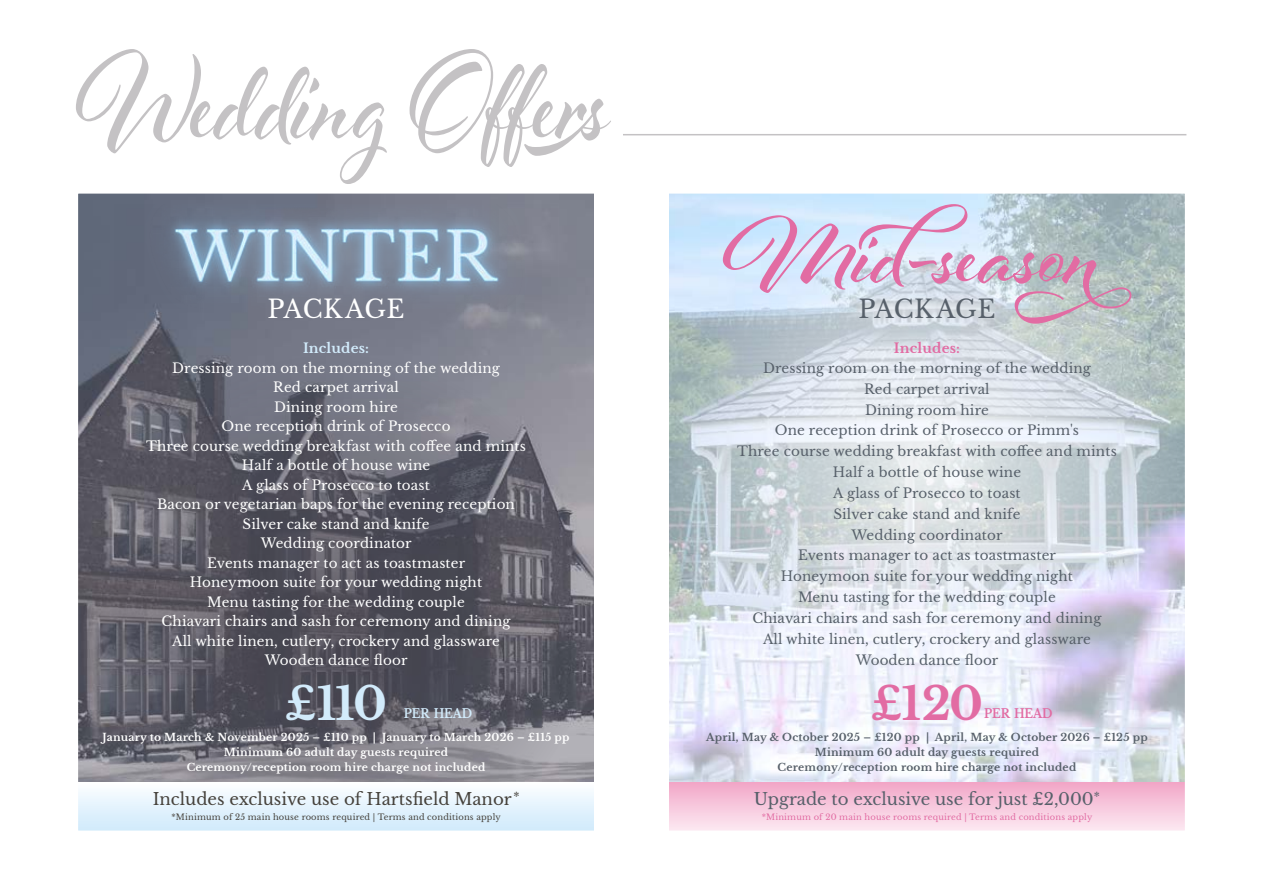
<style>
.page{position:relative;width:1263px;height:893px;background:#fff}
.page>*{position:absolute;margin:0;border:0;box-sizing:border-box;transform-origin:0 0}
.t1{font:700 135px "Al Fresco";color:#c4c2c4;scale:.8 1}
.t2{font:700 45px "Libre Baskerville";color:#d2ebfb}
.t3{font:700 45px "Libre Baskerville";color:#e26ca3}
.t4{font:24.9px "Libre Baskerville";letter-spacing:.01em;color:#fff}
.t5{font:24.9px "Libre Baskerville";letter-spacing:.01em;color:#57606a}
.t6{font:16.65px "Libre Baskerville";color:#46423c}
.t7{font:16.65px "Libre Baskerville";color:#57606a}
.t8{font:13.5px/19.5px "Libre Baskerville";letter-spacing:.01em;color:#fff;text-align:center}
.t9{font:13.5px/20.9px "Libre Baskerville";letter-spacing:.01em;color:#57606a;text-align:center}
.t10{font:700 13.5px "Libre Baskerville";letter-spacing:.01em;color:#e26ca3}
.t11{font:700 13.5px "Libre Baskerville";letter-spacing:.01em;color:#d2ebfb}
.t12{font:700 12.6px "Libre Baskerville";letter-spacing:-.015em;color:#e26ca3;scale:.9 1}
.t13{font:700 12.6px "Libre Baskerville";letter-spacing:-.015em;color:#d2ebfb;scale:.9 1}
.t14{font:700 10.5px/15px "Libre Baskerville";letter-spacing:.02em;color:#fff;text-align:center}
.t15{font:700 10.5px/15px "Libre Baskerville";letter-spacing:.02em;color:#57606a;text-align:center}
.t16{font:8.25px "Libre Baskerville";letter-spacing:.02em;color:#46423c}
.t17{font:8.25px "Libre Baskerville";letter-spacing:.02em;color:#e26ca3}
</style>
<div class="page">
<hr style="left:623px;top:134px;width:563px;height:1px;background:#c4c2c4">
<img style="left:80px;top:195px;width:512px;height:587px">
<svg style="left:77px;top:355px;width:519px;height:519px;background:#62616b"></svg>
<img style="left:114px;top:204px;width:444px;height:104px">
<div style="left:77px;top:782px;width:518px;height:49px;background:linear-gradient(to bottom,#fdfeff,#cfe9fb)"></div>
<img style="left:670px;top:195px;width:513px;height:587px">
<svg style="left:667px;top:209px;width:519px;height:519px"></svg>
<div style="left:668px;top:782px;width:517px;height:49px;background:linear-gradient(to bottom,#f2a6c7,#fceaf3)"></div>
<div style="left:848px;top:285px;width:158px;height:44px;background:#fff;opacity:.75"></div>
<svg style="left:723px;top:204px;width:408px;height:120px;background:#ccd"></svg>
<div style="left:667px;top:192px;width:519px;height:640px;border:2px solid #fff"></div>
<div style="left:0;top:831px;width:625px;height:62px;background:#fff"></div>
<h1 class="t1" style="left:77px;top:11px;width:668px">Wedding Offers</h1>
<h3 class="t4" style="left:267px;top:293px;width:139px">PACKAGE</h3>
<p class="t11" style="left:303px;top:340px;width:68px">Includes:</p>
<p class="t8" style="left:146px;top:358px;width:381px">Dressing room on the morning of the wedding<br>Red carpet arrival<br>Dining room hire<br>One reception drink of Prosecco<br>Three course wedding breakfast with coffee and mints Half a bottle of house wine<br>A glass of Prosecco to toast<br>Bacon or vegetarian baps for the evening reception Silver cake stand and knife<br>Wedding coordinator<br>Events manager to act as toastmaster<br>Honeymoon suite for your wedding night<br>Menu tasting for the wedding couple<br>Chiavari chairs and sash for ceremony and dining<br>All white linen, cutlery, crockery and glassware Wooden dance floor</p>
<h2 class="t2" style="left:285px;top:676px;width:104px">£110</h2>
<p class="t14" style="left:103px;top:729px;width:468px">January to March &amp; November 2025 – £110 pp | January to March 2026 – £115 pp<br>Minimum 60 adult day guests required<br>Ceremony/reception room hire charge not included</p>
<p class="t13" style="left:404px;top:706px;width:77px">PER HEAD</p>
<p class="t6" style="left:153px;top:789px;width:368px">Includes exclusive use of Hartsfield Manor<sup>*</sup></p>
<p class="t16" style="left:171px;top:812px;width:331px">*Minimum of 25 main house rooms required | Terms and conditions apply</p>
<h3 class="t5" style="left:858px;top:293px;width:139px">PACKAGE</h3>
<p class="t10" style="left:894px;top:340px;width:68px">Includes:</p>
<p class="t9" style="left:737px;top:358px;width:381px">Dressing room on the morning of the wedding<br>Red carpet arrival<br>Dining room hire<br>One reception drink of Prosecco or Pimm's<br>Three course wedding breakfast with coffee and mints Half a bottle of house wine<br>A glass of Prosecco to toast<br>Silver cake stand and knife<br>Wedding coordinator<br>Events manager to act as toastmaster<br>Honeymoon suite for your wedding night<br>Menu tasting for the wedding couple<br>Chiavari chairs and sash for ceremony and dining<br>All white linen, cutlery, crockery and glassware Wooden dance floor</p>
<h2 class="t3" style="left:871px;top:676px;width:114px">£120</h2>
<p class="t15" style="left:706px;top:729px;width:443px">April, May &amp; October 2025 – £120 pp | April, May &amp; October 2026 – £125 pp<br>Minimum 60 adult day guests required<br>Ceremony/reception room hire charge not included</p>
<p class="t12" style="left:984px;top:706px;width:77px">PER HEAD</p>
<p class="t7" style="left:754px;top:789px;width:347px">Upgrade to exclusive use for just £2,000<sup>*</sup></p>
<p class="t17" style="left:762px;top:812px;width:332px">*Minimum of 20 main house rooms required | Terms and conditions apply</p>
</div>
